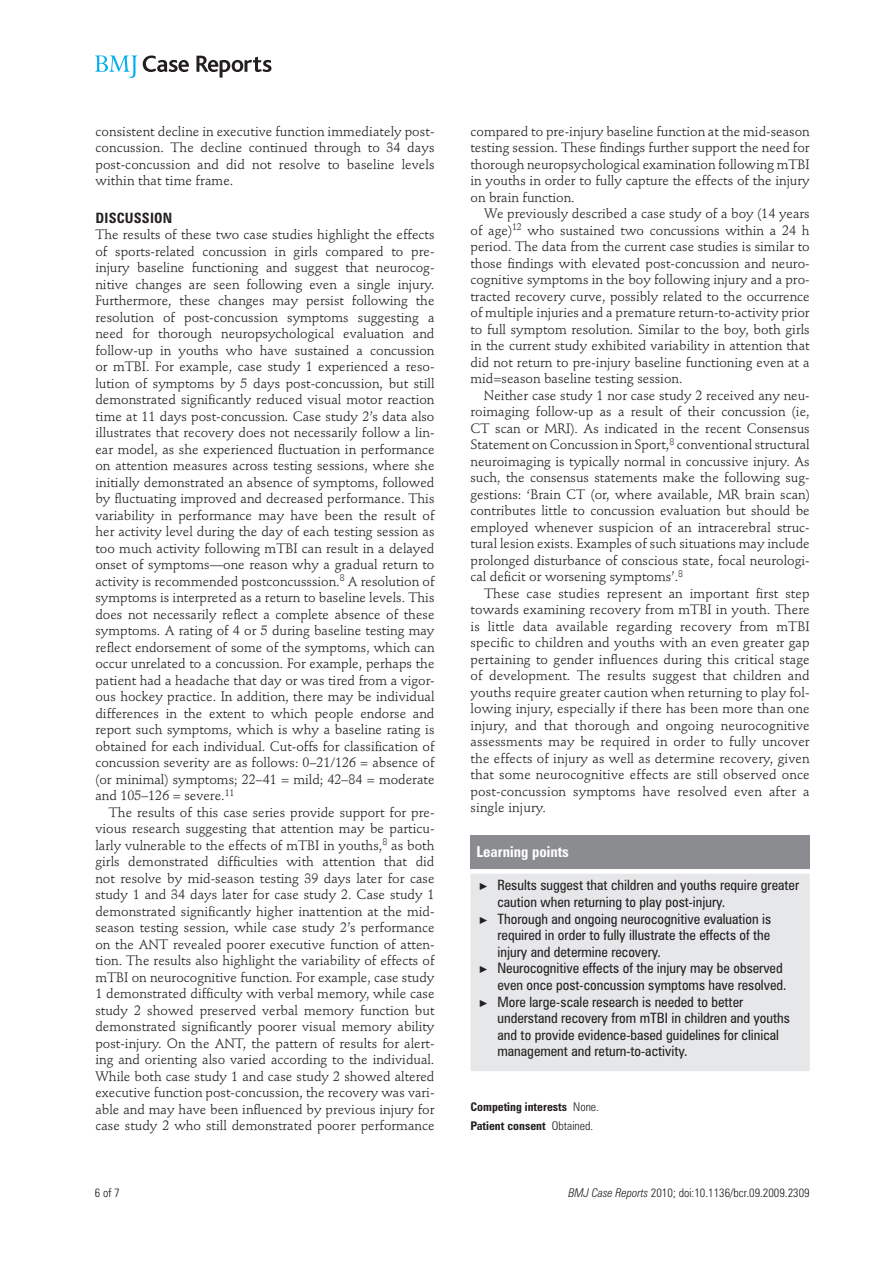
<style>
.page{position:relative;width:893px;height:1263px;background:#fff}
.page>*{position:absolute;margin:0;border:0;box-sizing:border-box;transform-origin:0 0}
.t1{font:700 condensed 15px "Zurich BT";color:#fff}
.t2{font:condensed 14.25px "Zurich BT";color:#231f20}
.t3{font:700 condensed 14.25px "Zurich BT";letter-spacing:.015em;color:#231f20}
.t4{font:13.5px/16.5px "Stempel Schneidler Std";color:#231f20;text-align:justify}
.t5{font:300 condensed 12px "Zurich BT";color:#231f20}
.t6{font:700 condensed 12px/19.5px "Zurich BT";color:#231f20}
.s1{font-weight:300}
.s2{font-style:italic}
</style>
<div class="page">
<svg style="left:95px;top:56px;width:42px;height:22px"></svg>
<svg style="left:143px;top:56px;width:46px;height:16px"></svg>
<svg style="left:196px;top:56px;width:75px;height:22px"></svg>
<div style="left:470px;top:835px;width:340px;height:34px;background:#8a8c8f"></div>
<div style="left:470px;top:874px;width:340px;height:197px;background:#e6e7e9"></div>
<p class="t4" style="left:95px;top:124px;width:341px">consistent decline in executive function immediately post&shy;concussion. The decline continued through to 34 days post-concussion and did not resolve to baseline levels within that time frame.</p>
<p class="t3" style="left:96px;top:212px;width:78px">DISCUSSION</p>
<p class="t4" style="left:95px;top:228px;width:341px">The results of these two case studies highlight the effects of sports-related concussion in girls compared to pre&shy;injury baseline functioning and suggest that neurocog&shy;nitive changes are seen following even a single injury.<br>Furthermore, these changes may persist following the resolution of post-concussion symptoms suggesting a need for thorough neuropsychological evaluation and follow-up in youths who have sustained a concussion or mTBI. For example, case study 1 experienced a reso&shy;lution of symptoms by 5 days post-concussion, but still demonstrated significantly reduced visual motor reaction time at 11 days post-concussion. Case study 2’s data also illustrates that recovery does not necessarily follow a lin&shy;ear model, as she experienced fluctuation in performance on attention measures across testing sessions, where she initially demonstrated an absence of symptoms, followed by fluctuating improved and decreased performance. This variability in performance may have been the result of her activity level during the day of each testing session as too much activity following mTBI can result in a delayed onset of symptoms—one reason why a gradual return to activity is recommended postconcusssion.<sup>8</sup> A resolution of symptoms is interpreted as a return to baseline levels. This does not necessarily reflect a complete absence of these symptoms. A rating of 4 or 5 during baseline testing may reflect endorsement of some of the symptoms, which can occur unrelated to a concussion. For example, perhaps the patient had a headache that day or was tired from a vigor&shy;ous hockey practice. In addition, there may be individual differences in the extent to which people endorse and report such symptoms, which is why a baseline rating is obtained for each individual. Cut-offs for classification of concussion severity are as follows: 0–21/126 = absence of (or minimal) symptoms; 22–41 = mild; 42–84 = moderate and 105–126 = severe.<sup>11</sup></p>
<p class="t4" style="left:95px;top:805px;width:341px;text-indent:14px">The results of this case series provide support for pre&shy;vious research suggesting that attention may be particu&shy;larly vulnerable to the effects of mTBI in youths,<sup>8</sup> as both girls demonstrated difficulties with attention that did not resolve by mid-season testing 39 days later for case study 1 and 34 days later for case study 2. Case study 1 demonstrated significantly higher inattention at the mid&shy;season testing session, while case study 2’s performance on the ANT revealed poorer executive function of atten&shy;tion. The results also highlight the variability of effects of mTBI on neurocognitive function. For example, case study 1 demonstrated difficulty with verbal memory, while case study 2 showed preserved verbal memory function but demonstrated significantly poorer visual memory ability post-injury. On the ANT, the pattern of results for alert&shy;ing and orienting also varied according to the individual.<br>While both case study 1 and case study 2 showed altered executive function post-concussion, the recovery was vari&shy;able and may have been influenced by previous injury for case study 2 who still demonstrated poorer performance</p>
<p class="t4" style="left:470px;top:124px;width:341px">compared to pre-injury baseline function at the mid-season testing session. These findings further support the need for thorough neuropsychological examination following mTBI in youths in order to fully capture the effects of the injury on brain function.</p>
<p class="t4" style="left:470px;top:207px;width:341px;text-indent:14px">We previously described a case study of a boy (14 years of age)<sup>12</sup> who sustained two concussions within a 24 h period. The data from the current case studies is similar to those findings with elevated post-concussion and neuro&shy;cognitive symptoms in the boy following injury and a pro&shy;tracted recovery curve, possibly related to the occurrence of multiple injuries and a premature return-to-activity prior to full symptom resolution. Similar to the boy, both girls in the current study exhibited variability in attention that did not return to pre-injury baseline functioning even at a mid=season baseline testing session.</p>
<p class="t4" style="left:470px;top:388px;width:341px;text-indent:14px">Neither case study 1 nor case study 2 received any neu&shy;roimaging follow-up as a result of their concussion (ie, CT scan or MRI). As indicated in the recent Consensus Statement on Concussion in Sport,<sup>8</sup> conventional structural neuroimaging is typically normal in concussive injury. As such, the consensus statements make the following sug&shy;gestions: ‘Brain CT (or, where available, MR brain scan) contributes little to concussion evaluation but should be employed whenever suspicion of an intracerebral struc&shy;tural lesion exists. Examples of such situations may include prolonged disturbance of conscious state, focal neurologi&shy;cal deficit or worsening symptoms’.<sup>8</sup></p>
<p class="t4" style="left:470px;top:586px;width:341px;text-indent:14px">These case studies represent an important first step towards examining recovery from mTBI in youth. There is little data available regarding recovery from mTBI specific to children and youths with an even greater gap pertaining to gender influences during this critical stage of development. The results suggest that children and youths require greater caution when returning to play fol&shy;lowing injury, especially if there has been more than one injury, and that thorough and ongoing neurocognitive assessments may be required in order to fully uncover the effects of injury as well as determine recovery, given that some neurocognitive effects are still observed once post-concussion symptoms have resolved even after a single injury.</p>
<p class="t1" style="left:476px;top:846px;width:94px">Learning points</p>
<p class="t2" style="left:479px;top:880px;width:321px">▶ Results suggest that children and youths require greater</p>
<p class="t2" style="left:497px;top:897px;width:229px">caution when returning to play post-injury.</p>
<p class="t2" style="left:479px;top:913px;width:293px">▶ Thorough and ongoing neurocognitive evaluation is</p>
<p class="t2" style="left:497px;top:930px;width:274px">required in order to fully illustrate the effects of the</p>
<p class="t2" style="left:497px;top:946px;width:165px">injury and determine recovery.</p>
<p class="t2" style="left:479px;top:963px;width:305px">▶ Neurocognitive effects of the injury may be observed</p>
<p class="t2" style="left:497px;top:980px;width:291px">even once post-concussion symptoms have resolved.</p>
<p class="t2" style="left:479px;top:996px;width:265px">▶ More large-scale research is needed to better</p>
<p class="t2" style="left:497px;top:1013px;width:294px">understand recovery from mTBI in children and youths</p>
<p class="t2" style="left:497px;top:1029px;width:283px">and to provide evidence-based guidelines for clinical</p>
<p class="t2" style="left:497px;top:1046px;width:192px">management and return-to-activity.</p>
<p class="t6" style="left:470px;top:1098px;width:130px">Competing interests <span class="s1">None.<br></span>Patient consent <span class="s1">Obtained.</span></p>
<p class="t5" style="left:95px;top:1188px;width:26px">6 of 7</p>
<p class="t5" style="left:568px;top:1188px;width:243px"><span class="s2">BMJ Case Reports</span> 2010; doi:10.1136/bcr.09.2009.2309</p>
</div>
